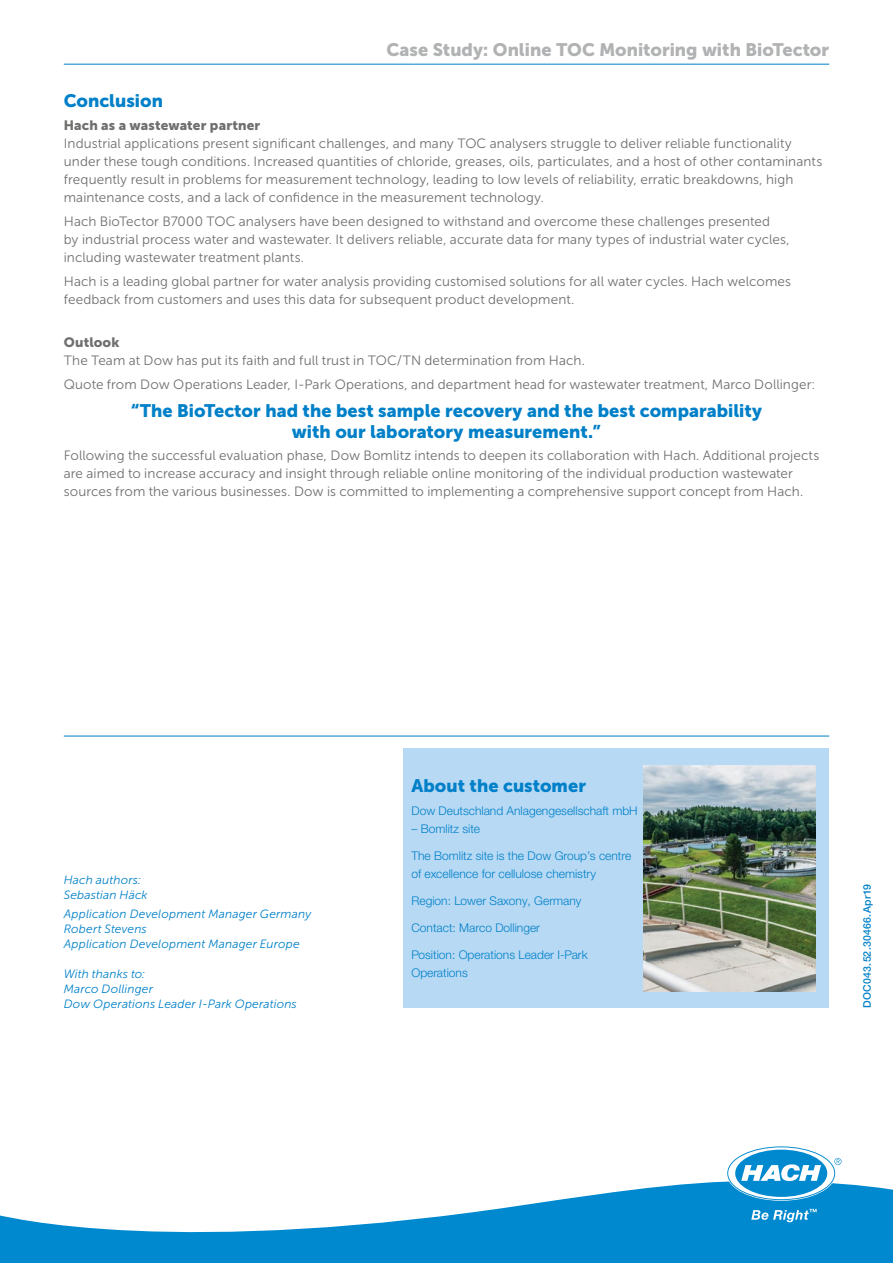
<style>
.page{position:relative;width:893px;height:1263px;background:#fff}
.page>*{position:absolute;margin:0;border:0;box-sizing:border-box;transform-origin:0 0}
.t1{font:18px/21px "Museo Sans Cyrl 900";color:#0080c8;text-align:center}
.t2{font:18px "Museo Sans Cyrl 900";color:#b1b2b3}
.t3{font:13.5px/18px "Museo Sans Cyrl 300";letter-spacing:.01em;color:#6f6f6e}
.t4{font:13.5px "Museo Sans Cyrl 900";letter-spacing:.01em;color:#6f6f6e}
.t5{font:300 12px/18px "Helvetica Neue LTW1 G";color:#0080c8}
.t6{font:italic 12px/15px "Museo Sans Cyrl 300";letter-spacing:.015em;color:#0080c8}
.t7{font:500 10.5px "Helvetica Neue LTW1 G";letter-spacing:.025em;color:#0080c8}
</style>
<div class="page">
<hr style="left:64px;top:64px;width:765px;height:1px;background:#0080c8">
<hr style="left:64px;top:736px;width:765px;height:1px;background:#0080c8">
<div style="left:403px;top:748px;width:425px;height:260px;background:#b7d9f4"></div>
<img style="left:644px;top:765px;width:171px;height:226px">
<svg style="left:0;top:1181px;width:893px;height:82px;fill:#0089cf"></svg>
<svg style="left:728px;top:1147px;width:113px;height:52px"></svg>
<svg style="left:751px;top:1209px;width:66px;height:13px"></svg>
<h1 class="t2" style="left:386px;top:39px;width:444px">Case Study: Online TOC Monitoring with BioTector</h1>
<h1 class="t1" style="left:64px;top:90px;width:101px">Conclusion</h1>
<p class="t4" style="left:64px;top:117px;width:198px">Hach as a wastewater partner</p>
<p class="t3" style="left:64px;top:134px;width:760px">Industrial applications present significant challenges, and many TOC analysers struggle to deliver reliable functionality under these tough conditions. Increased quantities of chloride, greases, oils, particulates, and a host of other contaminants frequently result in problems for measurement technology, leading to low levels of reliability, erratic breakdowns, high maintenance costs, and a lack of confidence in the measurement technology.</p>
<p class="t3" style="left:64px;top:212px;width:727px">Hach BioTector B7000 TOC analysers have been designed to withstand and overcome these challenges presented<br>by industrial process water and wastewater. It delivers reliable, accurate data for many types of industrial water cycles, including wastewater treatment plants.</p>
<p class="t3" style="left:64px;top:273px;width:729px">Hach is a leading global partner for water analysis providing customised solutions for all water cycles. Hach welcomes feedback from customers and uses this data for subsequent product development.</p>
<p class="t4" style="left:64px;top:334px;width:57px">Outlook</p>
<p class="t3" style="left:64px;top:348px;width:753px;line-height:24.5px">The Team at Dow has put its faith and full trust in TOC/TN determination from Hach.<br>Quote from Dow Operations Leader, I-Park Operations, and department head for wastewater treatment, Marco Dollinger:</p>
<h1 class="t1" style="left:131px;top:400px;width:633px">“The BioTector had the best sample recovery and the best comparability with our laboratory measurement.”</h1>
<p class="t3" style="left:64px;top:446px;width:757px">Following the successful evaluation phase, Dow Bomlitz intends to deepen its collaboration with Hach. Additional projects are aimed to increase accuracy and insight through reliable online monitoring of the individual production wastewater sources from the various businesses. Dow is committed to implementing a comprehensive support concept from Hach.</p>
<p class="t6" style="left:64px;top:872px;width:85px">Hach authors:<br>Sebastian Häck</p>
<p class="t6" style="left:64px;top:906px;width:249px">Application Development Manager Germany<br>Robert Stevens<br>Application Development Manager Europe</p>
<p class="t6" style="left:64px;top:966px;width:235px">With thanks to:<br>Marco Dollinger<br>Dow Operations Leader I-Park Operations</p>
<h1 class="t1" style="left:411px;top:776px;width:176px">About the customer</h1>
<p class="t5" style="left:411px;top:802px;width:228px">Dow Deutschland Anlagengesellschaft mbH</p>
<p class="t5" style="left:411px;top:820px;width:70px">– Bomlitz site</p>
<p class="t5" style="left:411px;top:847px;width:221px">The Bomlitz site is the Dow Group’s centre of excellence for cellulose chemistry</p>
<p class="t5" style="left:411px;top:892px;width:171px">Region: Lower Saxony, Germany</p>
<p class="t5" style="left:411px;top:919px;width:130px">Contact: Marco Dollinger</p>
<p class="t5" style="left:411px;top:946px;width:178px">Position: Operations Leader I-Park<br>Operations</p>
<p class="t7" style="left:861px;top:1008px;width:125px;rotate:-90deg">DOC043.52.30466.Apr19</p>
</div>
